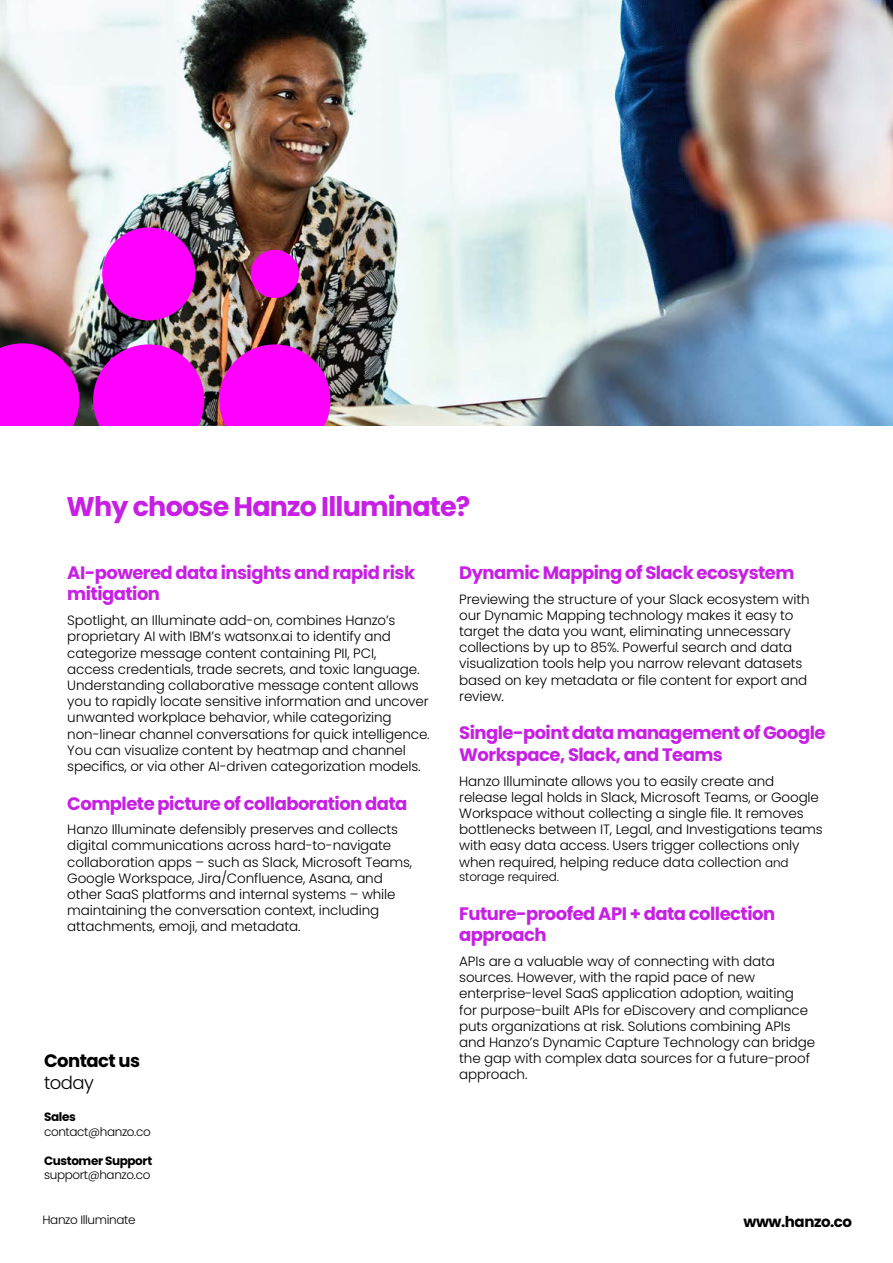
<style>
.page{position:relative;width:893px;height:1263px;background:#fff}
.page>*{position:absolute;margin:0;border:0;box-sizing:border-box;transform-origin:0 0}
.t1{font:700 27px "Poppins";letter-spacing:-.03em;color:#c71fe4}
.t2{font:700 18px/21.6px "Poppins";letter-spacing:-.03em;color:#c71fe4}
.t3{font:700 18px "Poppins";letter-spacing:-.03em;color:#000}
.t4{font:300 18px "Poppins";letter-spacing:-.03em;color:#000}
.t5{font:700 15px "Poppins";letter-spacing:-.03em;color:#000}
.t6{font:300 13.5px/16.2px "Poppins";letter-spacing:-.01em;color:#000}
.t7{font:300 12px "Poppins";letter-spacing:-.03em;color:#000}
.t8{font:700 12px "Poppins";letter-spacing:-.03em;color:#000}
.t9{font:300 12px "Poppins";letter-spacing:-.01em;color:#000}
.s1{font-size:12px}
</style>
<div class="page">
<img style="left:0;top:0;width:893px;height:426px">
<img style="left:0;top:227px;width:330px;height:199px">
<h1 class="t1" style="left:67px;top:491px;width:405px">Why choose Hanzo Illuminate?</h1>
<h2 class="t2" style="left:67px;top:562px;width:349px">AI-powered data insights and rapid risk mitigation</h2>
<p class="t6" style="left:67px;top:612px;width:364px">Spotlight, an Illuminate add-on, combines Hanzo’s proprietary AI with IBM’s watsonx.ai to identify and categorize message content containing PII, PCI,<br>access credentials, trade secrets, and toxic language.<br>Understanding collaborative message content allows you to rapidly locate sensitive information and uncover unwanted workplace behavior, while categorizing non-linear channel conversations for quick intelligence.<br>You can visualize content by heatmap and channel specifics, or via other AI-driven categorization models.</p>
<h2 class="t2" style="left:67px;top:792px;width:342px">Complete picture of collaboration data</h2>
<p class="t6" style="left:67px;top:821px;width:346px">Hanzo Illuminate defensibly preserves and collects digital communications across hard-to-navigate collaboration apps – such as Slack, Microsoft Teams, Google Workspace, Jira/Confluence, Asana, and other SaaS platforms and internal systems – while maintaining the conversation context, including attachments, emoji, and metadata.</p>
<h2 class="t3" style="left:44px;top:1050px;width:98px">Contact us</h2>
<h2 class="t4" style="left:44px;top:1072px;width:51px">today</h2>
<p class="t8" style="left:44px;top:1110px;width:33px">Sales</p>
<p class="t7" style="left:44px;top:1125px;width:108px">contact@hanzo.co</p>
<p class="t8" style="left:44px;top:1153px;width:110px">Customer Support</p>
<p class="t7" style="left:44px;top:1168px;width:108px">support@hanzo.co</p>
<h2 class="t2" style="left:459px;top:562px;width:337px">Dynamic Mapping of Slack ecosystem</h2>
<p class="t6" style="left:459px;top:591px;width:352px">Previewing the structure of your Slack ecosystem with our Dynamic Mapping technology makes it easy to target the data you want, eliminating unnecessary collections by up to 85%. Powerful search and data visualization tools help you narrow relevant datasets based on key metadata or file content for export and review.</p>
<h2 class="t2" style="left:459px;top:722px;width:368px">Single-point data management of Google<br>Workspace, Slack, and Teams</h2>
<p class="t6" style="left:459px;top:773px;width:365px">Hanzo Illuminate allows you to easily create and release legal holds in Slack, Microsoft Teams, or Google Workspace without collecting a single file. It removes bottlenecks between IT, Legal, and Investigations teams with easy data access. Users trigger collections only when required, helping reduce data collection <span class="s1">and</span></p>
<p class="t9" style="left:459px;top:870px;width:101px">storage required.</p>
<h2 class="t2" style="left:459px;top:903px;width:317px">Future-proofed API + data collection approach</h2>
<p class="t6" style="left:459px;top:953px;width:357px">APIs are a valuable way of connecting with data sources. However, with the rapid pace of new enterprise-level SaaS application adoption, waiting<br>for purpose-built APIs for eDiscovery and compliance puts organizations at risk. Solutions combining APIs and Hanzo’s Dynamic Capture Technology can bridge the gap with complex data sources for a future-proof approach.</p>
<p class="t7" style="left:43px;top:1212px;width:95px">Hanzo Illuminate</p>
<p class="t5" style="left:743px;top:1213px;width:110px">www.hanzo.co</p>
</div>
